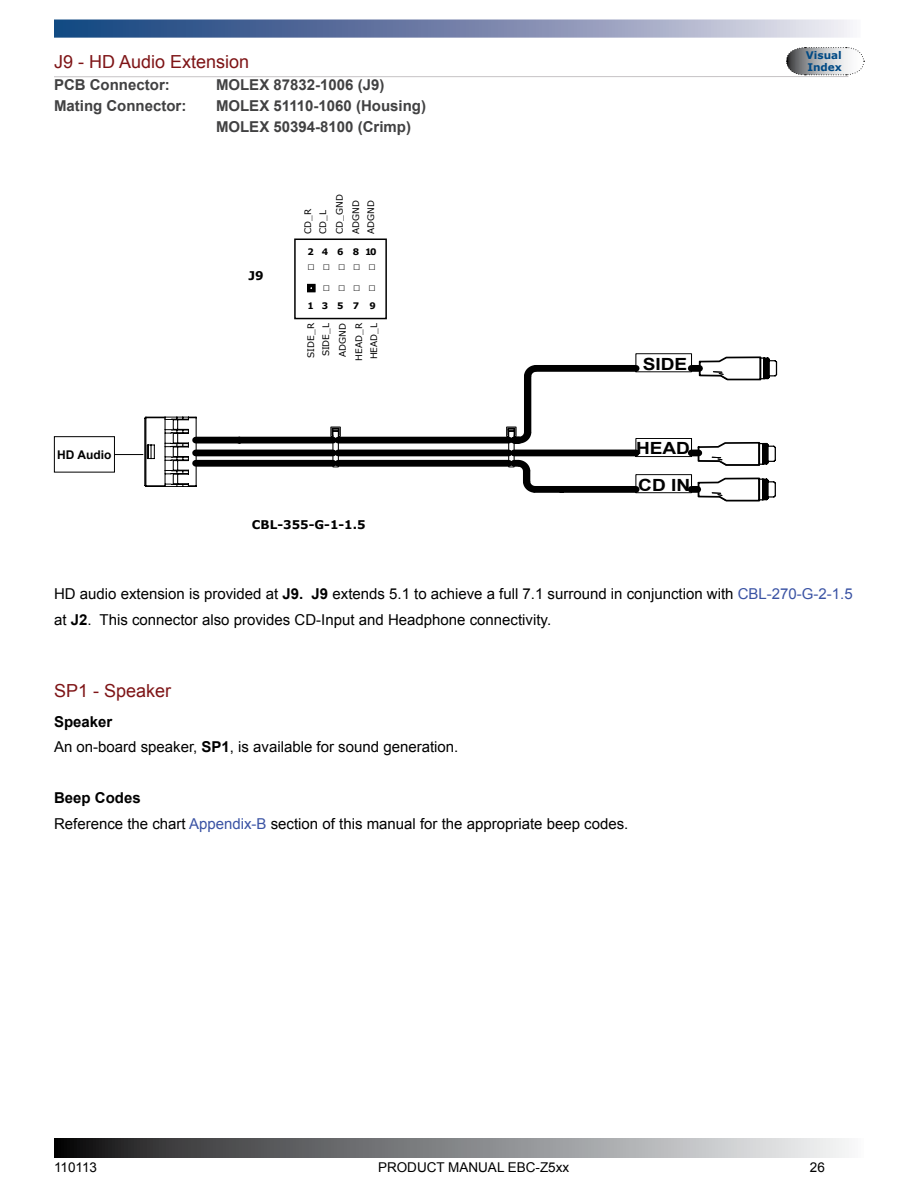
<style>
.page{position:relative;width:918px;height:1188px;background:#fff}
.page>*{position:absolute;margin:0;border:0;box-sizing:border-box;transform-origin:0 0}
.t1{font:18px "Arial";color:#7e1416}
.t2{font:700 16.8px "Arial";color:#000;scale:1.14 1}
.t3{font:15px/25.5px "Arial";color:#000}
.t4{font:700 15px/21px "Arial";color:#414142}
.t5{font:13.5px "Arial";color:#000}
.t6{font:700 12px "Verdana";color:#000}
.t7{font:700 12px "Arial";color:#000}
.t8{font:700 10.5px/12px "Verdana";color:#004984}
.t9{font:9px/15px "Verdana";color:#000}
.t10{font:700 9px "Verdana";letter-spacing:.86em;color:#000}
.s1{font-weight:700}
.s2{color:#3a53a4}
</style>
<div class="page">
<svg style="left:54px;top:1138px;width:795px;height:20px;background:#838486"></svg>
<svg style="left:55px;top:21px;width:795px;height:15px;background:#7789af"></svg>
<div style="left:52px;top:18px;width:810px;height:21px;border:2px solid #fff"></div>
<div style="left:294px;top:239px;width:93px;height:80px;border:2px solid #010101"></div>
<svg style="left:307px;top:283px;width:9px;height:10px"></svg>
<svg style="left:786px;top:47px;width:79px;height:29px"></svg>
<hr style="left:54px;top:76px;width:794px;height:1px;background:#c6c3c5">
<svg style="left:330px;top:353px;width:362px;height:115px"></svg>
<div style="left:196px;top:460px;width:137px;height:7px;background:#000"></div>
<div style="left:196px;top:449px;width:137px;height:7px;background:#000"></div>
<div style="left:239px;top:437px;width:94px;height:7px;background:#000"></div>
<div style="left:196px;top:437px;width:43px;height:7px;background:#000"></div>
<div style="left:338px;top:460px;width:171px;height:7px;background:#000"></div>
<div style="left:338px;top:449px;width:171px;height:7px;background:#000"></div>
<div style="left:338px;top:437px;width:171px;height:7px;background:#000"></div>
<svg style="left:510px;top:356px;width:267px;height:146px"></svg>
<div style="left:692px;top:449px;width:7px;height:7px;background:#000"></div>
<div style="left:692px;top:365px;width:7px;height:7px;background:#000"></div>
<div style="left:54px;top:436px;width:61px;height:36px;border:1px solid #000"></div>
<svg style="left:114px;top:416px;width:83px;height:71px"></svg>
<p class="t1" style="left:54px;top:50px;width:197px">J9 - HD Audio Extension</p>
<p class="t8" style="left:806px;top:49px;width:37px">Visual<br>Index</p>
<p class="t4" style="left:54px;top:75px;width:117px">PCB Connector:</p>
<p class="t4" style="left:216px;top:75px;width:170px">MOLEX 87832-1006 (J9)</p>
<p class="t4" style="left:54px;top:96px;width:134px">Mating Connector:</p>
<p class="t4" style="left:216px;top:96px;width:212px">MOLEX 51110-1060 (Housing)<br>MOLEX 50394-8100 (Crimp)</p>
<p class="t7" style="left:57px;top:447px;width:56px">HD Audio</p>
<p class="t6" style="left:248px;top:268px;width:17px">J9</p>
<p class="t9" style="left:300px;top:234px;width:27px;rotate:-90deg">CD_R<br>CD_L</p>
<p class="t9" style="left:331px;top:234px;width:41px;line-height:16.5px;rotate:-90deg">CD_GND<br>ADGND</p>
<p class="t9" style="left:363px;top:234px;width:35px;rotate:-90deg">ADGND</p>
<p class="t10" style="left:308px;top:246px;width:71px">24 6 810</p>
<p class="t6" style="left:308px;top:258px;width:70px">□□□□□</p>
<p class="t6" style="left:308px;top:279px;width:70px">□ □□□□</p>
<p class="t10" style="left:308px;top:300px;width:70px">1357 9</p>
<p class="t9" style="left:303px;top:358px;width:36px;rotate:-90deg">SIDE_R<br>SIDE_L</p>
<p class="t9" style="left:334px;top:361px;width:39px;line-height:16.5px;text-align:center;rotate:-90deg">ADGND<br>HEAD_R</p>
<p class="t9" style="left:366px;top:359px;width:38px;rotate:-90deg">HEAD_L</p>
<p class="t6" style="left:252px;top:517px;width:115px">CBL-355-G-1-1.5</p>
<p class="t2" style="left:643px;top:353px;width:41px">SIDE</p>
<p class="t2" style="left:636px;top:437px;width:49px">HEAD</p>
<p class="t2" style="left:638px;top:474px;width:47px">CD IN</p>
<p class="t3" style="left:54px;top:581px;width:800px">HD audio extension is provided at <span class="s1">J9. J9</span> extends 5.1 to achieve a full 7.1 surround in conjunction with <span class="s2">CBL-270-G-2-1.5 </span>at <span class="s1">J2</span>. This connector also provides CD-Input and Headphone connectivity.</p>
<p class="t1" style="left:54px;top:679px;width:119px">SP1 - Speaker</p>
<p class="t3" style="left:54px;top:709px;width:406px"><span class="s1">Speaker<br></span>An on-board speaker, <span class="s1">SP1</span>, is available for sound generation.</p>
<p class="t3" style="left:54px;top:785px;width:576px"><span class="s1">Beep Codes<br></span>Reference the chart <span class="s2">Appendix-B</span> section of this manual for the appropriate beep codes.</p>
<p class="t5" style="left:54px;top:1158px;width:45px">110113</p>
<p class="t5" style="left:378px;top:1158px;width:234px">PRODUCT MANUAL EBC-Z5xx 2</p>
<p class="t5" style="left:817px;top:1158px;width:9px">6</p>
</div>
